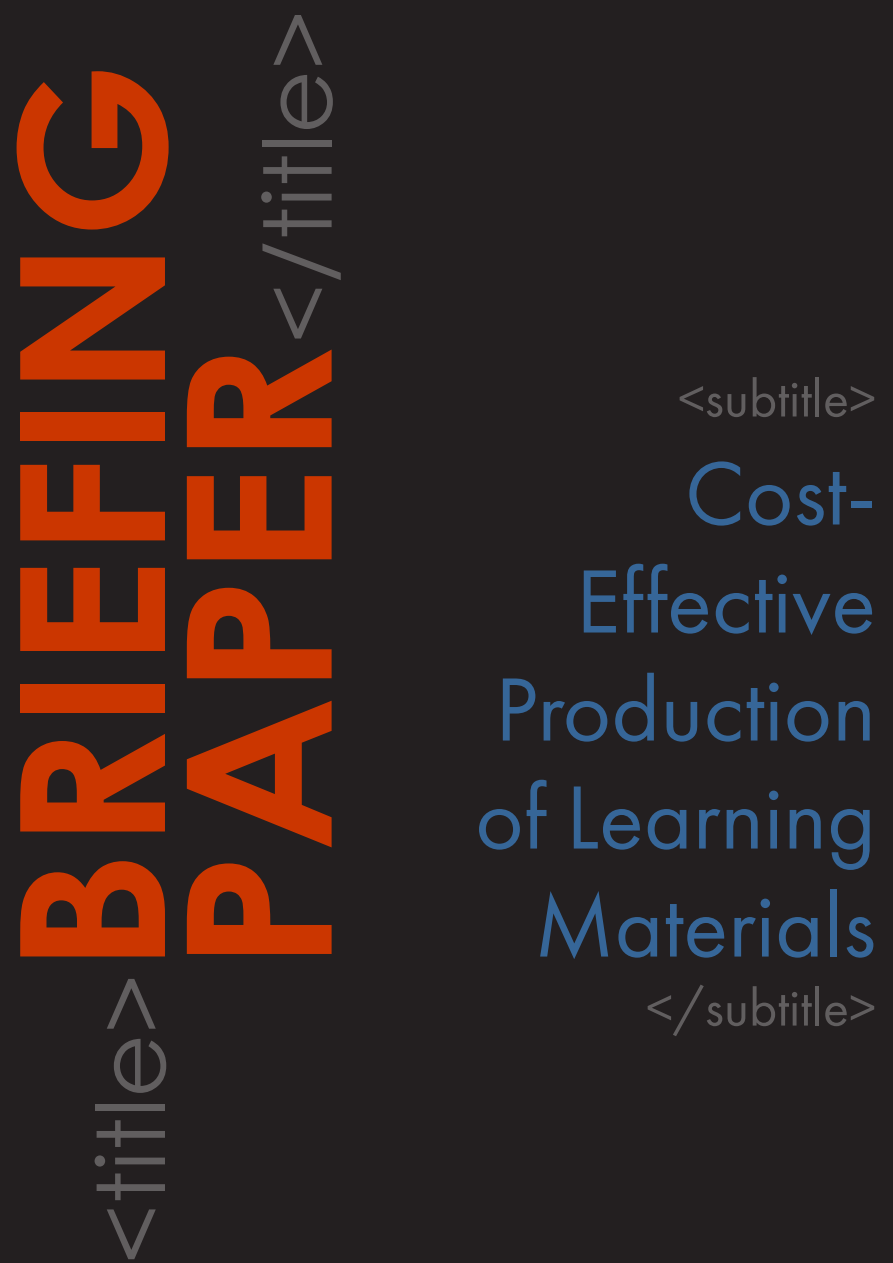
<style>
.page{position:relative;width:893px;height:1263px;background:#231f20}
.page>*{position:absolute;margin:0;border:0;box-sizing:border-box;transform-origin:0 0}
.Main_Heading{font:700 201.6px "Century Gothic";color:#cb3600;scale:1.05 1}
.Main_Heading-2{font:93.9px "Century Gothic";color:#615e5f;scale:1.05 1}
.Main_Heading-3{font:93px/108px "Futura PT";color:#366698;text-align:right}
.Main_Heading-4{font:54px "Futura PT";color:#615e5f}
.s1{font-weight:400;font-size:93.9px;color:#615e5f}
.s2{font-weight:700;font-size:201.6px;color:#cb3600}
</style>
<div class="page">
<p class="Main_Heading" style="left:-61px;top:1264px;width:1146px;rotate:-90deg"><span class="s1">&lt;title&gt;</span>BRIEFING</p>
<p class="Main_Heading-2" style="left:232px;top:971px;width:917px;rotate:-90deg"><span class="s2">PAPER</span>&lt;/title&gt;</p>
<p class="Main_Heading-4" style="left:678px;top:366px;width:200px">&lt;subtitle&gt;</p>
<p class="Main_Heading-3" style="left:475px;top:439px;width:402px">Cost-<br>Effective<br>Production of Learning<br>Materials</p>
<p class="Main_Heading-4" style="left:646px;top:975px;width:232px">&lt;/subtitle&gt;</p>
</div>
